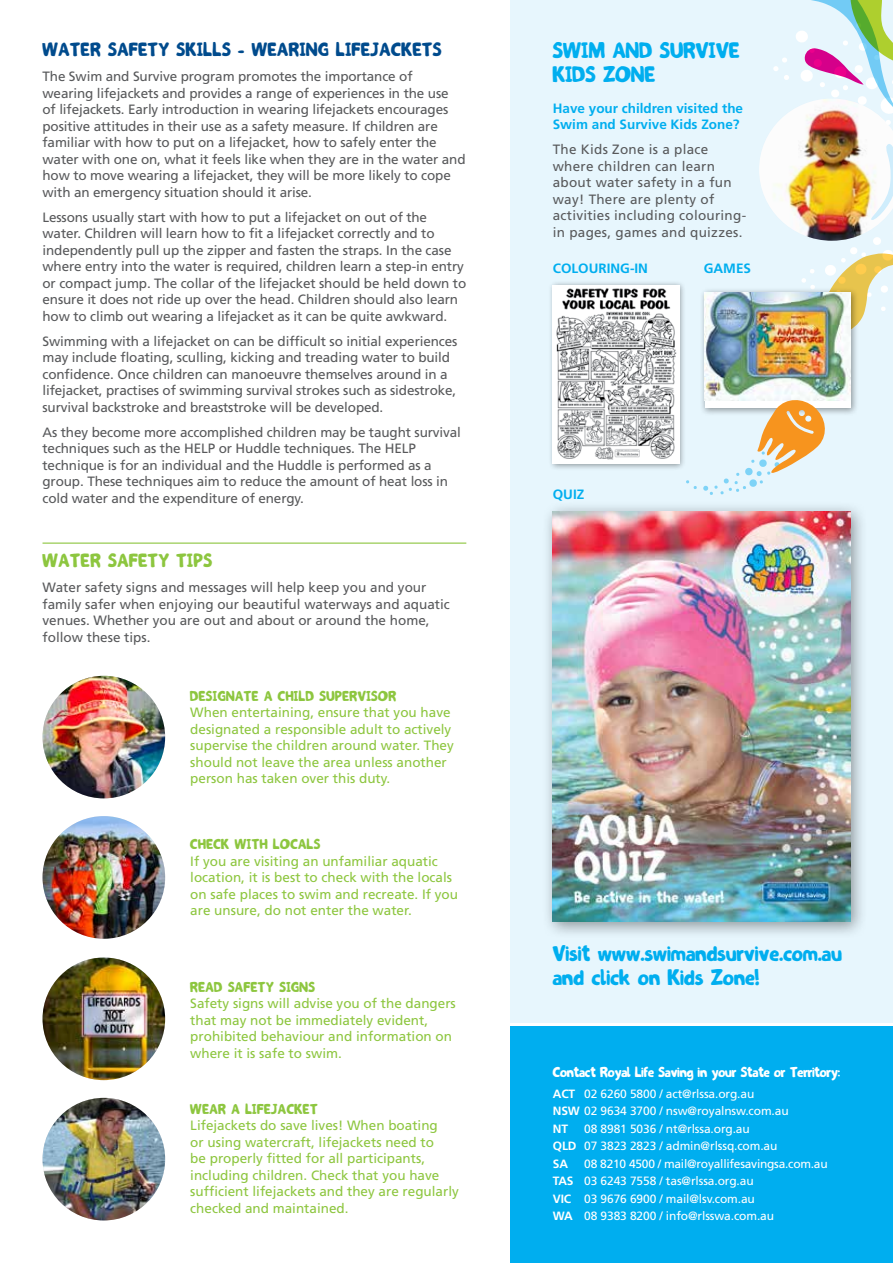
<style>
.page{position:relative;width:893px;height:1263px;background:#fff}
.page>*{position:absolute;margin:0;border:0;box-sizing:border-box;transform-origin:0 0}
.t1{font:600 21px/24px "Adam Sans";letter-spacing:.02em;color:#00aeef}
.t2{font:600 18px "Adam Sans";letter-spacing:.04em;color:#004b8d}
.t3{font:600 18px "Adam Sans";letter-spacing:.04em;color:#8dc63f}
.t4{font:13.5px/16.5px "Frutiger";letter-spacing:-.01em;color:#58595b}
.t5{font:13.5px/16.5px "Frutiger";color:#8dc63f}
.t6{font:13.5px/16.5px "Frutiger";letter-spacing:.02em;color:#58595b}
.t7{font:700 13.5px/16.5px "Frutiger";color:#00aeef}
.t8{font:600 13.5px "Adam Sans";letter-spacing:.04em;color:#8dc63f}
.t9{font:600 13.5px "Adam Sans";color:#fff}
.t10{font:12px/17.5px "Frutiger";letter-spacing:-.01em;color:#fff}
.s1{font-weight:700}
</style>
<div class="page">
<div style="left:510px;top:1026px;width:383px;height:237px;background:#00aeef"></div>
<div style="left:510px;top:0;width:383px;height:1023px;background:#e7f6fd"></div>
<hr style="left:43px;top:542px;width:423px;height:2px;background:#8dc63f">
<img style="left:759px;top:0;width:134px;height:324px">
<div style="left:700px;top:287px;width:158px;height:129px;background:#000;opacity:.4"></div>
<img style="left:705px;top:292px;width:145px;height:108px">
<div style="left:548px;top:280px;width:138px;height:191px;background:#000;opacity:.4"></div>
<img style="left:553px;top:285px;width:126px;height:179px">
<div style="left:541px;top:500px;width:327px;height:439px;background:#000;opacity:.4"></div>
<img style="left:553px;top:512px;width:297px;height:410px">
<img style="left:43px;top:676px;width:122px;height:122px;border-radius:61px">
<img style="left:43px;top:816px;width:122px;height:123px;border-radius:61px">
<img style="left:43px;top:957px;width:122px;height:123px;border-radius:61px">
<img style="left:43px;top:1098px;width:122px;height:122px;border-radius:61px">
<svg style="left:686px;top:480px;width:11px;height:9px"></svg>
<svg style="left:703px;top:397px;width:125px;height:98px"></svg>
<h2 class="t2" style="left:43px;top:42px;width:400px">WATER SAFETY SKILLS - WEARING LIFEJACKETS</h2>
<p class="t4" style="left:43px;top:68px;width:425px">The Swim and Survive program promotes the importance of wearing lifejackets and provides a range of experiences in the use<br>of lifejackets. Early introduction in wearing lifejackets encourages positive attitudes in their use as a safety measure. If children are familiar with how to put on a lifejacket, how to safely enter the water with one on, what it feels like when they are in the water and how to move wearing a lifejacket, they will be more likely to cope with an emergency situation should it arise.</p>
<p class="t4" style="left:43px;top:208px;width:425px">Lessons usually start with how to put a lifejacket on out of the water. Children will learn how to fit a lifejacket correctly and to independently pull up the zipper and fasten the straps. In the case where entry into the water is required, children learn a step-in entry or compact jump. The collar of the lifejacket should be held down to ensure it does not ride up over the head. Children should also learn how to climb out wearing a lifejacket as it can be quite awkward.</p>
<p class="t4" style="left:43px;top:332px;width:416px">Swimming with a lifejacket on can be difficult so initial experiences may include floating, sculling, kicking and treading water to build confidence. Once children can manoeuvre themselves around in a lifejacket, practises of swimming survival strokes such as sidestroke, survival backstroke and breaststroke will be developed.</p>
<p class="t4" style="left:43px;top:423px;width:420px">As they become more accomplished children may be taught survival techniques such as the HELP or Huddle techniques. The HELP technique is for an individual and the Huddle is performed as a group. These techniques aim to reduce the amount of heat loss in cold water and the expenditure of energy.</p>
<h2 class="t3" style="left:43px;top:553px;width:171px">WATER SAFETY TIPS</h2>
<p class="t4" style="left:43px;top:579px;width:409px">Water safety signs and messages will help keep you and your family safer when enjoying our beautiful waterways and aquatic venues. Whether you are out and about or around the home, follow these tips.</p>
<p class="t8" style="left:190px;top:690px;width:207px">DESIGNATE A CHILD SUPERVISOR</p>
<p class="t5" style="left:190px;top:704px;width:265px">When entertaining, ensure that you have designated a responsible adult to actively supervise the children around water. They should not leave the area unless another person has taken over this duty.</p>
<p class="t8" style="left:190px;top:839px;width:131px">CHECK WITH LOCALS</p>
<p class="t5" style="left:190px;top:853px;width:269px">If you are visiting an unfamiliar aquatic location, it is best to check with the locals on safe places to swim and recreate. If you are unsure, do not enter the water.</p>
<p class="t8" style="left:190px;top:981px;width:126px">READ SAFETY SIGNS</p>
<p class="t5" style="left:190px;top:995px;width:267px">Safety signs will advise you of the dangers that may not be immediately evident, prohibited behaviour and information on where it is safe to swim.</p>
<p class="t8" style="left:190px;top:1103px;width:129px">WEAR A LIFEJACKET</p>
<p class="t5" style="left:190px;top:1117px;width:270px">Lifejackets do save lives! When boating<br>or using watercraft, lifejackets need to<br>be properly fitted for all participants, including children. Check that you have sufficient lifejackets and they are regularly checked and maintained.</p>
<h1 class="t1" style="left:553px;top:41px;width:188px">SWIM AND SURVIVE<br>KIDS ZONE</h1>
<p class="t7" style="left:553px;top:99px;width:192px">Have your children visited the<br>Swim and Survive Kids Zone?</p>
<p class="t6" style="left:553px;top:141px;width:195px">The Kids Zone is a place where children can learn about water safety in a fun way! There are plenty of activities including colouring&shy;in pages, games and quizzes.</p>
<p class="t7" style="left:553px;top:260px;width:97px">COLOURING-IN</p>
<p class="t7" style="left:704px;top:260px;width:49px">GAMES</p>
<p class="t7" style="left:553px;top:486px;width:33px">QUIZ</p>
<h1 class="t1" style="left:553px;top:943px;width:290px">Visit www.swimandsurvive.com.au and click on Kids Zone!</h1>
<p class="t9" style="left:553px;top:1067px;width:289px">Contact Royal Life Saving in your State or Territory:</p>
<p class="t10" style="left:553px;top:1085px;width:237px"><span class="s1">ACT</span> 02 6260 5800 / act@rlssa.org.au<br><span class="s1">NSW</span> 02 9634 3700 / nsw@royalnsw.com.au<br><span class="s1">NT</span></p>
<p class="t10" style="left:553px;top:1120px;width:226px;text-indent:32px">08 8981 5036 / nt@rlssa.org.au<br><span class="s1">QLD</span> 07 3823 2823 / admin@rlssq.com.au<br><span class="s1">SA</span></p>
<p class="t10" style="left:553px;top:1155px;width:276px;text-indent:32px">08 8210 4500 / mail@royallifesavingsa.com.au <span class="s1">TAS</span> 03 6243 7558 / tas@rlssa.org.au<br><span class="s1">VIC</span> 03 9676 6900 / mail@lsv.com.au<br><span class="s1">WA</span> 08 9383 8200 / info@rlsswa.com.au</p>
</div>
